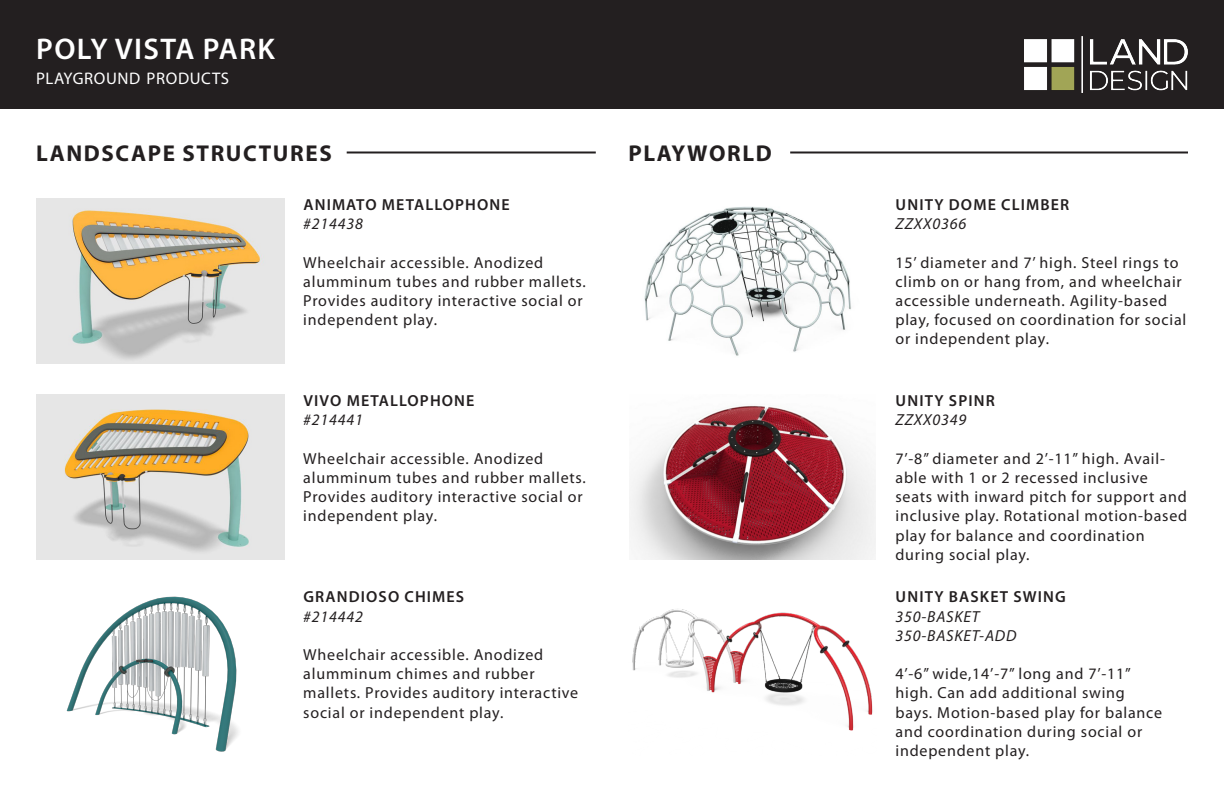
<style>
.page{position:relative;width:1224px;height:792px;background:#fff}
.page>*{position:absolute;margin:0;border:0;box-sizing:border-box;transform-origin:0 0}
.t1{font:600 30px "Myriad Pro";letter-spacing:.045em;color:#fff}
.t2{font:700 23px "Myriad Pro";letter-spacing:.07em;color:#231f20}
.t3{font:16.8px "Myriad Pro";letter-spacing:.035em;color:#fff}
.t4{font:16px/19.2px "Myriad Pro";letter-spacing:.05em;color:#231f20}
.t5{font:600 16px "Myriad Pro";letter-spacing:.07em;color:#231f20}
.t6{font:italic 16px "Myriad Pro";letter-spacing:.05em;color:#231f20}
</style>
<div class="page">
<div style="left:0;top:0;width:1224px;height:109px;background:#231f20"></div>
<img style="left:1025px;top:37px;width:163px;height:56px">
<img style="left:36px;top:198px;width:248px;height:166px">
<img style="left:644px;top:207px;width:207px;height:149px">
<img style="left:629px;top:405px;width:246px;height:155px">
<img style="left:36px;top:394px;width:248px;height:166px">
<img style="left:66px;top:596px;width:172px;height:156px">
<hr style="left:347px;top:151px;width:249px;height:2px;background:#231f20">
<hr style="left:790px;top:151px;width:398px;height:2px;background:#231f20">
<img style="left:632px;top:609px;width:241px;height:122px">
<h1 class="t1" style="left:36px;top:30px;width:240px">POLY VISTA PARK</h1>
<p class="t3" style="left:36px;top:68px;width:195px">PLAYGROUND PRODUCTS</p>
<p class="t2" style="left:36px;top:138px;width:297px">LANDSCAPE STRUCTURES</p>
<p class="t5" style="left:303px;top:194px;width:208px">ANIMATO METALLOPHONE</p>
<p class="t6" style="left:303px;top:214px;width:61px">#214438</p>
<p class="t4" style="left:303px;top:252px;width:284px">Wheelchair accessible. Anodized alumminum tubes and rubber mallets.<br>Provides auditory interactive social or independent play.</p>
<p class="t5" style="left:303px;top:391px;width:173px">VIVO METALLOPHONE</p>
<p class="t6" style="left:303px;top:410px;width:61px">#214441</p>
<p class="t4" style="left:303px;top:449px;width:284px">Wheelchair accessible. Anodized alumminum tubes and rubber mallets.<br>Provides auditory interactive social or independent play.</p>
<p class="t5" style="left:303px;top:587px;width:162px">GRANDIOSO CHIMES</p>
<p class="t6" style="left:303px;top:606px;width:61px">#214442</p>
<p class="t4" style="left:303px;top:645px;width:277px">Wheelchair accessible. Anodized alumminum chimes and rubber mallets. Provides auditory interactive social or independent play.</p>
<p class="t2" style="left:628px;top:138px;width:145px">PLAYWORLD</p>
<p class="t5" style="left:896px;top:194px;width:175px">UNITY DOME CLIMBER</p>
<p class="t6" style="left:895px;top:214px;width:72px">ZZXX0366</p>
<p class="t4" style="left:895px;top:252px;width:292px">15’ diameter and 7’ high. Steel rings to climb on or hang from, and wheelchair accessible underneath. Agility-based play, focused on coordination for social or independent play.</p>
<p class="t5" style="left:896px;top:391px;width:101px">UNITY SPINR</p>
<p class="t6" style="left:895px;top:410px;width:72px">ZZXX0349</p>
<p class="t4" style="left:895px;top:449px;width:293px">7’-8” diameter and 2’-11” high. Avail&shy;able with 1 or 2 recessed inclusive seats with inward pitch for support and inclusive play. Rotational motion-based play for balance and coordination during social play.</p>
<p class="t5" style="left:896px;top:587px;width:172px">UNITY BASKET SWING</p>
<p class="t6" style="left:895px;top:606px;width:85px">350-BASKET</p>
<p class="t6" style="left:895px;top:626px;width:122px">350-BASKET-ADD</p>
<p class="t4" style="left:895px;top:664px;width:268px">4’-6” wide,14’-7” long and 7’-11” high. Can add additional swing bays. Motion-based play for balance and coordination during social or independent play.</p>
</div>
